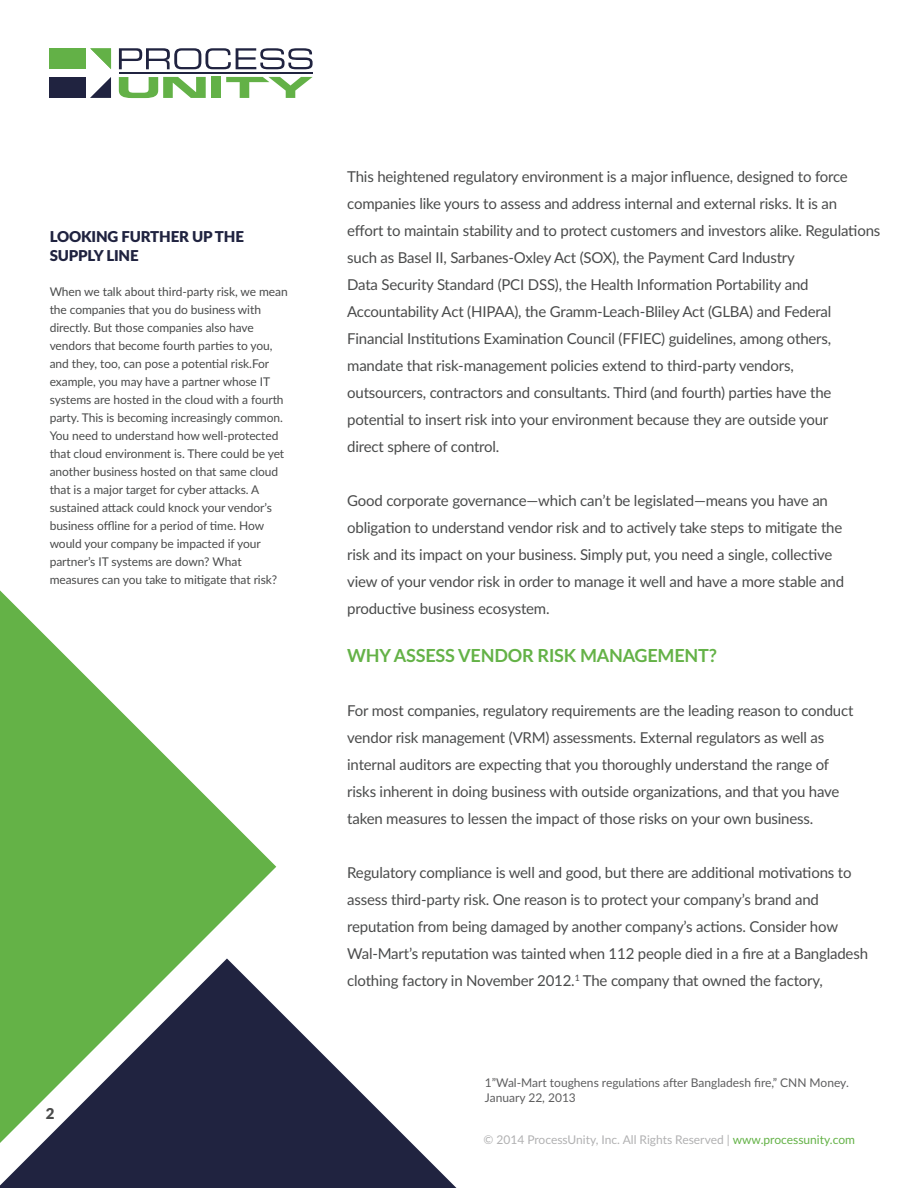
<style>
.page{position:relative;width:918px;height:1188px;background:#fff}
.page>*{position:absolute;margin:0;border:0;box-sizing:border-box;transform-origin:0 0}
.t1{font:700 18px "Lato";letter-spacing:-.01em;color:#64b247}
.t2{font:15px/27px "Lato";letter-spacing:-.01em;color:#4a4b4b}
.t3{font:900 15px/19.5px "Lato";letter-spacing:-.01em;color:#202340}
.t4{font:900 15px "Lato";color:#4a4b4b}
.t5{font:12px/18px "Lato";letter-spacing:-.005em;color:#4a4b4b}
.t6{font:12px/15px "Lato";color:#5e5e5f}
.t7{font:12px "Lato";color:#b1b1b2}
.s1{color:#64b247}
</style>
<div class="page">
<svg style="left:0;top:590px;width:276px;height:368px;fill:#64b247"></svg>
<svg style="left:0;top:958px;width:456px;height:230px"></svg>
<svg style="left:119px;top:48px;width:194px;height:21px"></svg>
<svg style="left:119px;top:77px;width:87px;height:21px"></svg>
<div style="left:212px;top:77px;width:9px;height:21px;background:#63b147"></div>
<svg style="left:226px;top:77px;width:87px;height:21px"></svg>
<div style="left:49px;top:77px;width:36px;height:21px;background:#202340"></div>
<svg style="left:90px;top:77px;width:21px;height:21px"></svg>
<hr style="left:119px;top:72px;width:194px;height:2px;background:#202340">
<svg style="left:90px;top:48px;width:21px;height:21px"></svg>
<div style="left:49px;top:48px;width:36px;height:21px;background:#63b147"></div>
<p class="t3" style="left:50px;top:226px;width:196px">LOOKING FURTHER UP THE<br>SUPPLY LINE</p>
<p class="t5" style="left:50px;top:282px;width:240px">When we talk about third-party risk, we mean the companies that you do business with directly. But those companies also have vendors that become fourth parties to you, and they, too, can pose a potential risk.For example, you may have a partner whose IT systems are hosted in the cloud with a fourth party. This is becoming increasingly common.<br>You need to understand how well-protected that cloud environment is. There could be yet another business hosted on that same cloud that is a major target for cyber attacks. A sustained attack could knock your vendor’s business offline for a period of time. How would your company be impacted if your partner’s IT systems are down? What measures can you take to mitigate that risk?</p>
<p class="t4" style="left:46px;top:1102px;width:10px">2</p>
<p class="t2" style="left:347px;top:162px;width:535px">This heightened regulatory environment is a major influence, designed to force companies like yours to assess and address internal and external risks. It is an<br>effort to maintain stability and to protect customers and investors alike. Regulations such as Basel II, Sarbanes-Oxley Act (SOX), the Payment Card Industry<br>Data Security Standard (PCI DSS), the Health Information Portability and Accountability Act (HIPAA), the Gramm-Leach-Bliley Act (GLBA) and Federal Financial Institutions Examination Council (FFIEC) guidelines, among others, mandate that risk-management policies extend to third-party vendors,<br>outsourcers, contractors and consultants. Third (and fourth) parties have the potential to insert risk into your environment because they are outside your<br>direct sphere of control.</p>
<p class="t2" style="left:347px;top:486px;width:498px">Good corporate governance—which can’t be legislated—means you have an obligation to understand vendor risk and to actively take steps to mitigate the risk and its impact on your business. Simply put, you need a single, collective view of your vendor risk in order to manage it well and have a more stable and productive business ecosystem.</p>
<p class="t1" style="left:347px;top:642px;width:371px">WHY ASSESS VENDOR RISK MANAGEMENT?</p>
<p class="t2" style="left:347px;top:696px;width:508px">For most companies, regulatory requirements are the leading reason to conduct vendor risk management (VRM) assessments. External regulators as well as internal auditors are expecting that you thoroughly understand the range of risks inherent in doing business with outside organizations, and that you have taken measures to lessen the impact of those risks on your own business.</p>
<p class="t2" style="left:347px;top:858px;width:522px">Regulatory compliance is well and good, but there are additional motivations to assess third-party risk. One reason is to protect your company’s brand and reputation from being damaged by another company’s actions. Consider how Wal-Mart’s reputation was tainted when 112 people died in a fire at a Bangladesh clothing factory in November 2012.<sup>1</sup> The company that owned the factory,</p>
<p class="t6" style="left:485px;top:1075px;width:365px">1”Wal-Mart toughens regulations after Bangladesh fire,” CNN Money.<br>January 22, 2013</p>
<p class="t7" style="left:483px;top:1131px;width:373px">© 2014 ProcessUnity, Inc. All Rights Reserved | <span class="s1">www.processunity.com</span></p>
</div>
